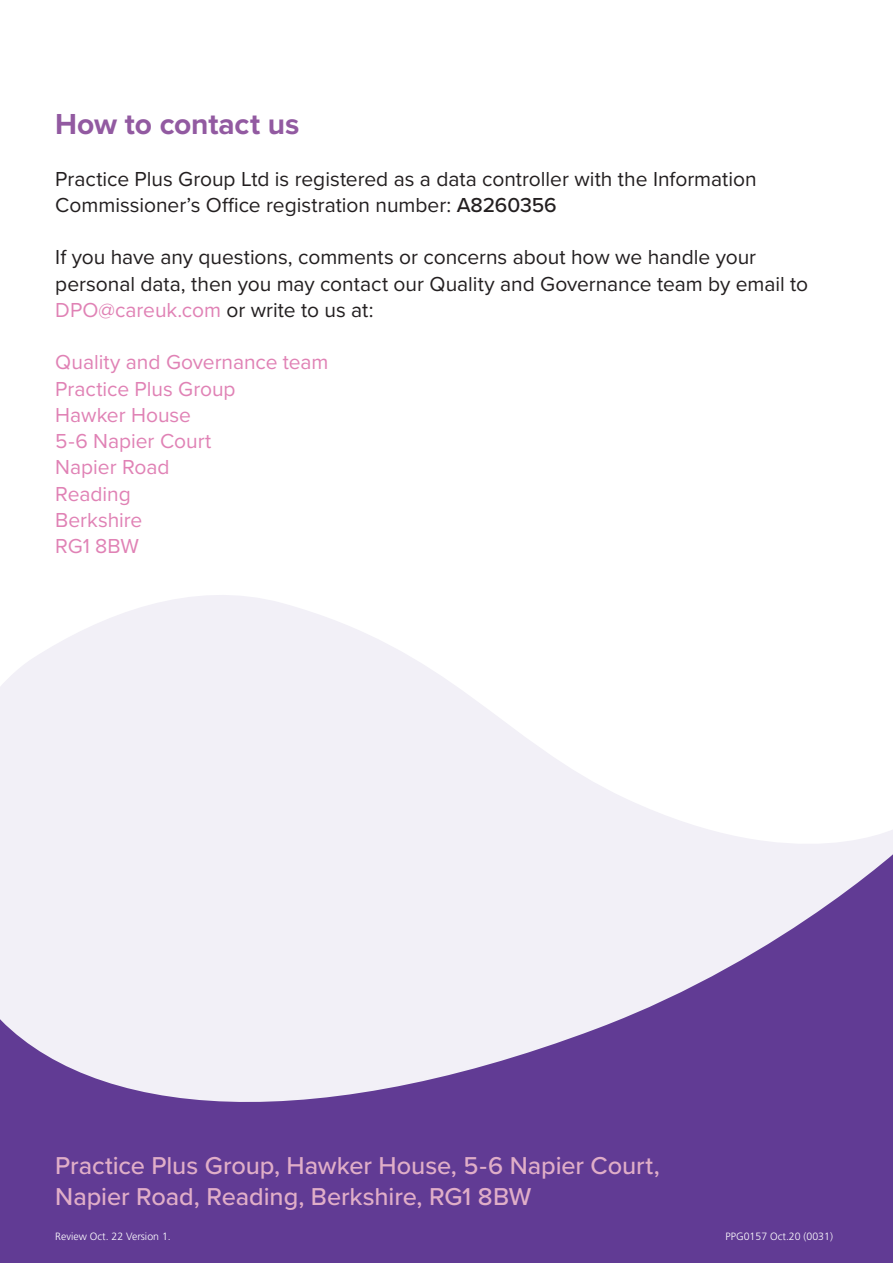
<style>
.page{position:relative;width:893px;height:1263px;background:#fff}
.page>*{position:absolute;margin:0;border:0;box-sizing:border-box;transform-origin:0 0}
.t1{font:700 30px "Proxima Nova";letter-spacing:-.005em;color:#925aa1}
.t2{font:500 25.35px/30.5px "Proxima Nova";letter-spacing:-.005em;color:#e0aec8}
.t3{font:21px/26.2px "Proxima Nova";color:#231f20}
.t4{font:21px/26.2px "Proxima Nova";letter-spacing:-.005em;color:#e082b5}
.t5{font:300 10.5px "Frutiger LT Std";color:#fff}
.s1{font-weight:500}
.s2{color:#e082b5}
</style>
<div class="page">
<div style="left:0;top:1143px;width:893px;height:120px;background:#613b94"></div>
<svg style="left:0;top:595px;width:893px;height:548px;fill:#f2f0f7"></svg>
<h1 class="t1" style="left:55px;top:101px;width:246px">How to contact us</h1>
<p class="t3" style="left:55px;top:165px;width:703px">Practice Plus Group Ltd is registered as a data controller with the Information<br>Commissioner’s Office registration number: <span class="s1">A8260356</span></p>
<p class="t3" style="left:55px;top:243px;width:754px">If you have any questions, comments or concerns about how we handle your personal data, then you may contact our Quality and Governance team by email to<br><span class="s2">DPO@careuk.com</span> or write to us at:</p>
<p class="t4" style="left:55px;top:348px;width:275px">Quality and Governance team<br>Practice Plus Group<br>Hawker House<br>5-6 Napier Court<br>Napier Road<br>Reading<br>Berkshire<br>RG1 8BW</p>
<p class="t2" style="left:55px;top:1149px;width:606px">Practice Plus Group, Hawker House, 5-6 Napier Court,<br>Napier Road, Reading, Berkshire, RG1 8BW</p>
<p class="t5" style="left:55px;top:1230px;width:117px">Review Oct. 22 Version 1.</p>
<p class="t5" style="left:726px;top:1230px;width:109px">PPG0157 Oct.20 (0031)</p>
</div>
